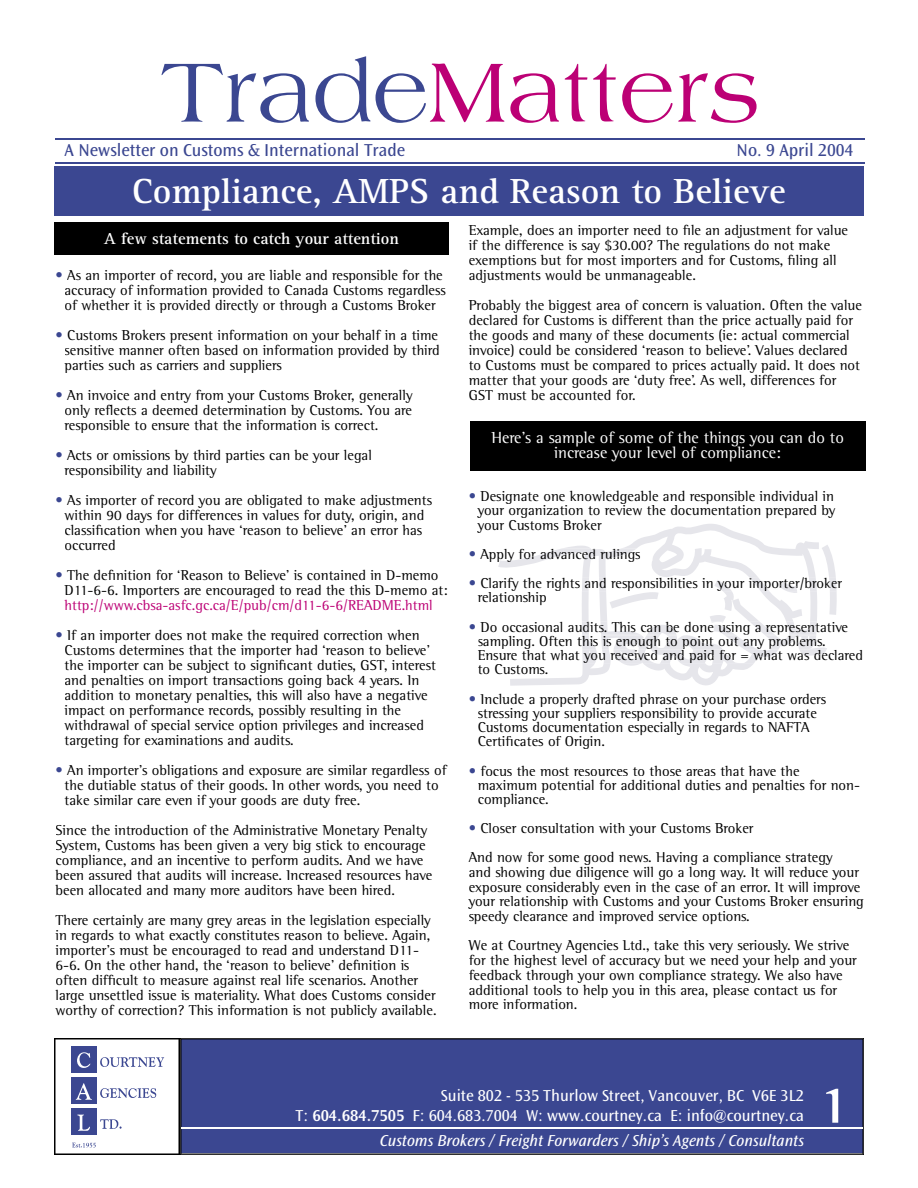
<style>
.page{position:relative;width:918px;height:1188px;background:#fff}
.page>*{position:absolute;margin:0;border:0;box-sizing:border-box;transform-origin:0 0}
.t1{font:90px "Americana";color:#bc0075}
.t2{font:700 54px "Rotis Semi Serif";color:#fff}
.t3{font:700 36px "Rotis Serif";color:#fff}
.t4{font:18px "Ocean Sans MM 403 475";color:#3b4791}
.t5{font:16.5px/19.8px "Ocean Sans MM 403 475";color:#fff;text-align:right}
.t6{font:16.5px/15px "Rotis Semi Serif";color:#fff;text-align:center}
.t7{font:16.5px "Ocean Sans MM It 403 475";color:#fff}
.t8{font:700 16.5px "Rotis Serif";color:#fff}
.t9{font:14.7px/15px "Rotis Semi Serif";color:#000}
.t10{font:14.7px "Rotis Semi Serif";color:#bc0075}
.s1{color:#3b4791}
.s2{font-family:"Ocean Sans MM 512 475"}
</style>
<div class="page">
<svg style="left:498px;top:524px;width:339px;height:162px"></svg>
<svg style="left:500px;top:549px;width:137px;height:13px"></svg>
<svg style="left:582px;top:577px;width:255px;height:14px"></svg>
<svg style="left:582px;top:621px;width:244px;height:42px"></svg>
<div style="left:181px;top:1039px;width:682px;height:115px;background:#3b4791"></div>
<div style="left:54px;top:167px;width:810px;height:49px;background:#3b4791"></div>
<hr style="left:56px;top:162px;width:810px;height:2px;background:#3b4791">
<hr style="left:56px;top:138px;width:810px;height:1px;background:#3b4791">
<hr style="left:181px;top:1127px;width:681px;height:2px;background:#fff">
<svg style="left:54px;top:1038px;width:126px;height:117px"></svg>
<div style="left:54px;top:223px;width:395px;height:32px;background:#000"></div>
<div style="left:470px;top:422px;width:395px;height:49px;background:#000"></div>
<h1 class="t1" style="left:160px;top:42px;width:602px"><span class="s1">Trade</span>Matters</h1>
<p class="t4" style="left:65px;top:141px;width:342px">A Newsletter on Customs &amp; International Trade</p>
<p class="t4" style="left:737px;top:141px;width:118px">No. 9 April 2004</p>
<h3 class="t3" style="left:132px;top:170px;width:655px">Compliance, AMPS and Reason to Believe</h3>
<p class="t8" style="left:104px;top:229px;width:296px">A few statements to catch your attention</p>
<p class="t9" style="left:64px;top:267px;width:383px;text-indent:-9px"><span class="s1">•</span> As an importer of record, you are liable and responsible for the accuracy of information provided to Canada Customs regardless of whether it is provided directly or through a Customs Broker</p>
<p class="t9" style="left:64px;top:327px;width:377px;text-align:justify;text-indent:-9px"><span class="s1">•</span> Customs Brokers present information on your behalf in a time sensitive manner often based on information provided by third parties such as carriers and suppliers</p>
<p class="t9" style="left:64px;top:387px;width:350px;text-align:justify;text-indent:-9px"><span class="s1">•</span> An invoice and entry from your Customs Broker, generally only reflects a deemed determination by Customs. You are responsible to ensure that the information is correct.</p>
<p class="t9" style="left:64px;top:447px;width:309px;text-indent:-9px"><span class="s1">•</span> Acts or omissions by third parties can be your legal responsibility and liability</p>
<p class="t9" style="left:64px;top:492px;width:369px;text-indent:-9px"><span class="s1">•</span> As importer of record you are obligated to make adjustments within 90 days for differences in values for duty, origin, and classification when you have ‘reason to believe’ an error has occurred</p>
<p class="t9" style="left:64px;top:567px;width:385px;text-indent:-9px"><span class="s1">•</span> The definition for ‘Reason to Believe’ is contained in D-memo<br>D11-6-6. Importers are encouraged to read the this D-memo at:</p>
<p class="t10" style="left:64px;top:596px;width:370px">http://www.cbsa-asfc.gc.ca/E/pub/cm/d11-6-6/README.html</p>
<p class="t9" style="left:64px;top:627px;width:373px;text-indent:-9px"><span class="s1">•</span> If an importer does not make the required correction when Customs determines that the importer had ‘reason to believe’ the importer can be subject to significant duties, GST, interest and penalties on import transactions going back 4 years. In addition to monetary penalties, this will also have a negative impact on performance records, possibly resulting in the withdrawal of special service option privileges and increased targeting for examinations and audits.</p>
<p class="t9" style="left:64px;top:762px;width:384px;text-indent:-9px"><span class="s1">•</span> An importer’s obligations and exposure are similar regardless of the dutiable status of their goods. In other words, you need to take similar care even if your goods are duty free.</p>
<p class="t9" style="left:56px;top:822px;width:378px">Since the introduction of the Administrative Monetary Penalty System, Customs has been given a very big stick to encourage compliance, and an incentive to perform audits. And we have been assured that audits will increase. Increased resources have been allocated and many more auditors have been hired.</p>
<p class="t9" style="left:56px;top:912px;width:383px">There certainly are many grey areas in the legislation especially in regards to what exactly constitutes reason to believe. Again, importer’s must be encouraged to read and understand D11- 6-6. On the other hand, the ‘reason to believe’ definition is often difficult to measure against real life scenarios. Another large unsettled issue is materiality. What does Customs consider worthy of correction? This information is not publicly available.</p>
<p class="t9" style="left:469px;top:222px;width:381px">Example, does an importer need to file an adjustment for value if the difference is say $30.00? The regulations do not make exemptions but for most importers and for Customs, filing all adjustments would be unmanageable.</p>
<p class="t9" style="left:469px;top:297px;width:395px">Probably the biggest area of concern is valuation. Often the value declared for Customs is different than the price actually paid for the goods and many of these documents (ie: actual commercial invoice) could be considered ‘reason to believe’. Values declared to Customs must be compared to prices actually paid. It does not matter that your goods are ‘duty free’. As well, differences for GST must be accounted for.</p>
<p class="t6" style="left:491px;top:430px;width:354px">Here’s a sample of some of the things you can do to increase your level of compliance:</p>
<p class="t9" style="left:478px;top:489px;width:359px;line-height:14.2px;text-align:justify;text-indent:-9px"><span class="s1">•</span> Designate one knowledgeable and responsible individual in your organization to review the documentation prepared by your Customs Broker</p>
<p class="t9" style="left:469px;top:546px;width:173px"><span class="s1">•</span> Apply for advanced rulings</p>
<p class="t9" style="left:478px;top:576px;width:366px;line-height:14.2px;text-indent:-9px"><span class="s1">•</span> Clarify the rights and responsibilities in your importer/broker relationship</p>
<p class="t9" style="left:478px;top:619px;width:387px;line-height:14.2px;text-indent:-9px"><span class="s1">•</span> Do occasional audits. This can be done using a representative sampling. Often this is enough to point out any problems.<br>Ensure that what you received and paid for = what was declared to Customs.</p>
<p class="t9" style="left:478px;top:691px;width:350px;line-height:14.2px;text-indent:-9px"><span class="s1">•</span> Include a properly drafted phrase on your purchase orders stressing your suppliers responsibility to provide accurate Customs documentation especially in regards to NAFTA Certificates of Origin.</p>
<p class="t9" style="left:478px;top:763px;width:384px;line-height:14.2px;text-indent:-9px"><span class="s1">•</span> focus the most resources to those areas that have the maximum potential for additional duties and penalties for non&shy;compliance.</p>
<p class="t9" style="left:469px;top:814px;width:365px;line-height:29px"><span class="s1">•</span> Closer consultation with your Customs Broker<br>And now for some good news. Having a compliance strategy</p>
<p class="t9" style="left:469px;top:865px;width:397px">and showing due diligence will go a long way. It will reduce your exposure considerably even in the case of an error. It will improve your relationship with Customs and your Customs Broker ensuring speedy clearance and improved service options.</p>
<p class="t9" style="left:469px;top:938px;width:390px">We at Courtney Agencies Ltd., take this very seriously. We strive for the highest level of accuracy but we need your help and your feedback through your own compliance strategy. We also have additional tools to help you in this area, please contact us for more information.</p>
<p class="t5" style="left:296px;top:1086px;width:510px">Suite 802 - 535 Thurlow Street, Vancouver, BC V6E 3L2<br>T: <span class="s2">604.684.7505</span> F: 604.683.7004 W: www.courtney.ca E: info@courtney.ca</p>
<p class="t7" style="left:380px;top:1131px;width:426px">Customs Brokers / Freight Forwarders / Ship’s Agents / Consultants</p>
<h2 class="t2" style="left:819px;top:1072px;width:32px">1</h2>
</div>
